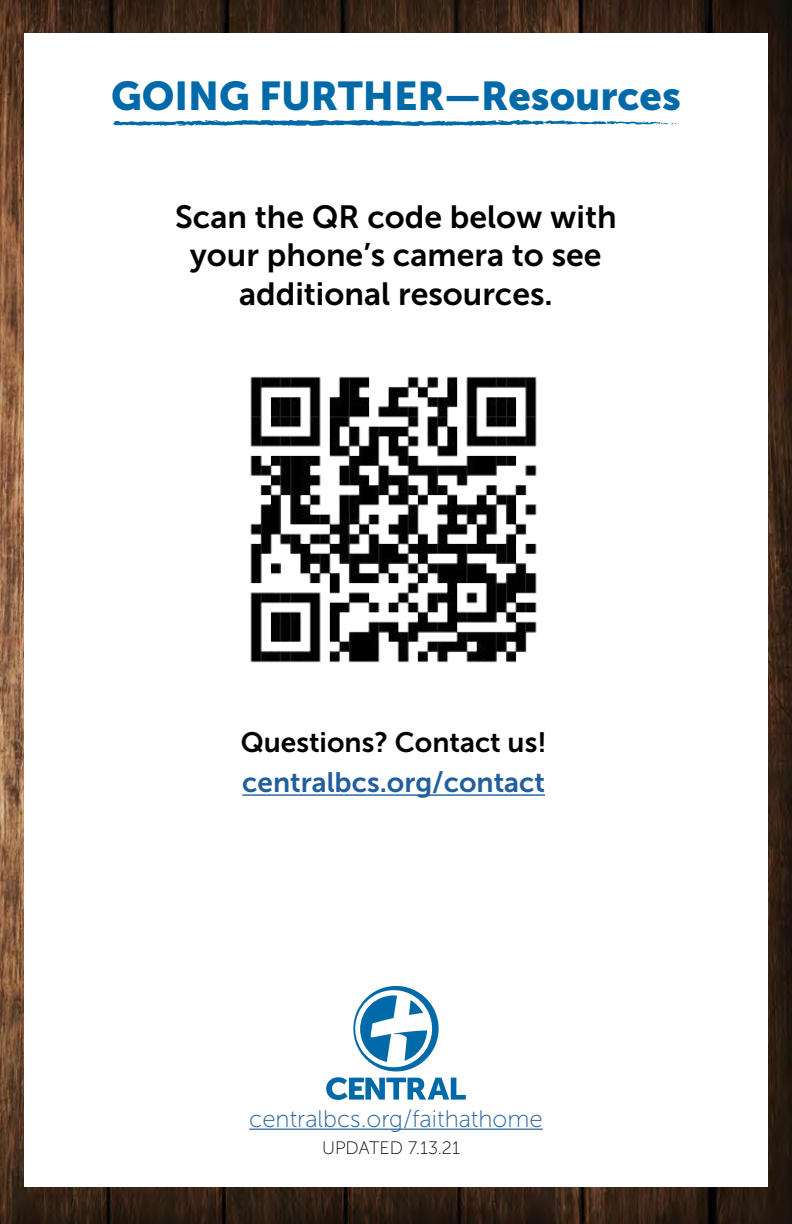
<style>
.page{position:relative;width:792px;height:1224px;background:#fff}
.page>*{position:absolute;margin:0;border:0;box-sizing:border-box;transform-origin:0 0}
.t1{font:40px "Museo Sans 900";color:#006aa9}
.t2{font:32px/38.4px "Museo Sans 700";color:#000;text-align:center}
.t3{font:28px "Museo Sans 700";color:#215e9e}
.t4{font:28px "Museo Sans 700";color:#000}
.t5{font:24px "Museo Sans 100";color:#215e9e}
.t6{font:18px "Museo Sans 100";color:#000}
.s1{color:#fff}
</style>
<div class="page">
<img style="left:0;top:0;width:792px;height:1224px">
<div style="left:24px;top:33px;width:744px;height:1153px;background:#fff"></div>
<svg style="left:113px;top:120px;width:566px;height:7px"></svg>
<svg style="left:353px;top:986px;width:86px;height:85px"></svg>
<svg style="left:326px;top:1077px;width:140px;height:23px"></svg>
<hr style="left:249px;top:1129px;width:294px;height:1px;background:#215e9e">
<img style="left:250px;top:376px;width:287px;height:287px">
<hr style="left:242px;top:794px;width:303px;height:2px;background:#215e9e">
<p class="t1" style="left:111px;top:73px;width:571px">GOING FURTHER—Resources</p>
<p class="t2" style="left:175px;top:198px;width:443px">Scan the QR code below with your phone’s camera to see additional resources.</p>
<p class="t4" style="left:241px;top:727px;width:307px">Questions? Contact us!</p>
<p class="t3" style="left:242px;top:767px;width:304px">centralbcs.org/contact</p>
<p class="t5" style="left:249px;top:1106px;width:295px">centralbcs.org/faithathome</p>
<p class="t6" style="left:322px;top:1138px;width:149px">UPDATED 7.13.21<span class="s1">e</span></p>
</div>
